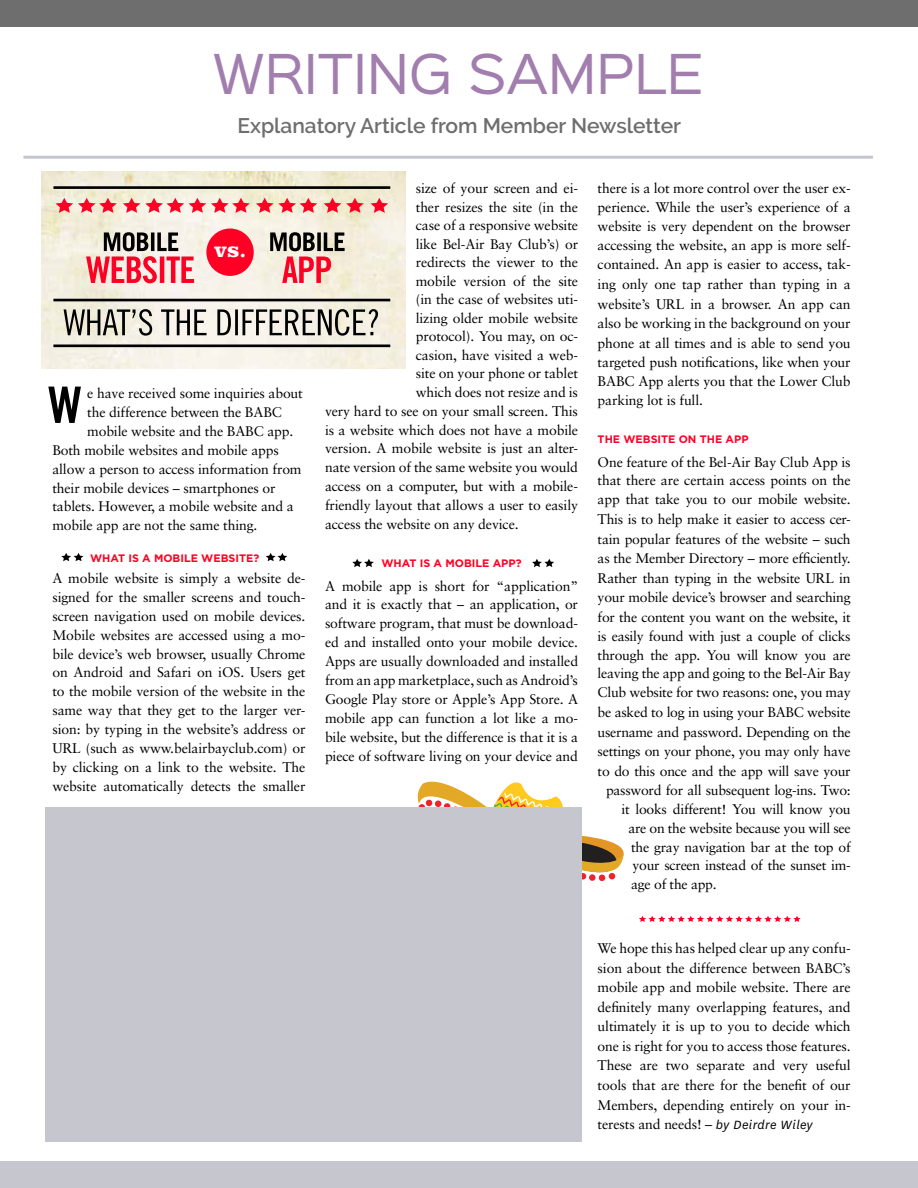
<style>
.page{position:relative;width:918px;height:1188px;background:#fff}
.page>*{position:absolute;margin:0;border:0;box-sizing:border-box;transform-origin:0 0}
.t1{font:49.5px "Sinkin Sans 400";color:#a27eae}
.t2{font:700 22.2px "Clarendon";color:#fff}
.t3{font:600 21px "Raleway";color:#6e6e6e}
.t4{font:13.95px/18.9px "Sabon";letter-spacing:-.01em;color:#000;text-align:justify}
.t5{font:700 10.8px "Gotham";color:#ff0024}
.s1{font-family:"National";font-style:italic}
</style>
<div class="page">
<div style="left:0;top:0;width:918px;height:27px;background:#6e6e6e"></div>
<hr style="left:23px;top:156px;width:850px;height:3px;background:#c6c7ce">
<div style="left:0;top:1161px;width:918px;height:27px;background:#c6c7ce"></div>
<img style="left:41px;top:171px;width:365px;height:197px">
<div style="left:206px;top:229px;width:48px;height:47px;background:#ff0024;border-radius:50%"></div>
<svg style="left:282px;top:257px;width:49px;height:26px"></svg>
<svg style="left:270px;top:232px;width:75px;height:19px"></svg>
<svg style="left:86px;top:232px;width:108px;height:51px;background:#d48c8f"></svg>
<svg style="left:64px;top:309px;width:314px;height:27px;background:#aba8a0"></svg>
<hr style="left:53px;top:345px;width:337px;height:2px;background:#000">
<hr style="left:53px;top:299px;width:337px;height:2px;background:#000">
<svg style="left:56px;top:198px;width:61px;height:15px"></svg>
<svg style="left:123px;top:198px;width:127px;height:15px;background:#f89ca0"></svg>
<svg style="left:256px;top:198px;width:61px;height:15px"></svg>
<svg style="left:324px;top:198px;width:40px;height:15px"></svg>
<svg style="left:371px;top:198px;width:17px;height:15px"></svg>
<hr style="left:53px;top:186px;width:337px;height:3px;background:#000">
<svg style="left:48px;top:387px;width:33px;height:36px"></svg>
<svg style="left:417px;top:781px;width:207px;height:107px"></svg>
<svg style="left:352px;top:559px;width:22px;height:8px"></svg>
<svg style="left:532px;top:559px;width:22px;height:8px"></svg>
<svg style="left:61px;top:553px;width:22px;height:8px"></svg>
<svg style="left:266px;top:553px;width:21px;height:8px"></svg>
<svg style="left:639px;top:916px;width:162px;height:6px"></svg>
<div style="left:45px;top:807px;width:536px;height:335px;background:#c6c7ce"></div>
<p class="t1" style="left:213px;top:32px;width:493px">WRITING SAMPLE</p>
<p class="t3" style="left:237px;top:114px;width:445px">Explanatory Article from Member Newsletter</p>
<p class="t2" style="left:214px;top:236px;width:34px">vs.</p>
<p class="t4" style="left:87px;top:384px;width:217px">e have received some inquiries about</p>
<p class="t4" style="left:87px;top:403px;width:196px">the difference between the BABC</p>
<p class="t4" style="left:87px;top:421px;width:208px">mobile website and the BABC app.</p>
<p class="t4" style="left:52px;top:440px;width:228px">Both mobile websites and mobile apps</p>
<p class="t4" style="left:52px;top:459px;width:251px">allow a person to access information from</p>
<p class="t4" style="left:52px;top:478px;width:225px">their mobile devices – smartphones or</p>
<p class="t4" style="left:52px;top:497px;width:243px">tablets. However, a mobile website and a</p>
<p class="t4" style="left:52px;top:516px;width:207px">mobile app are not the same thing.</p>
<p class="t5" style="left:90px;top:552px;width:171px">WHAT IS A MOBILE WEBSITE?</p>
<p class="t4" style="left:52px;top:569px;width:255px">A mobile website is simply a website de&shy;signed for the smaller screens and touch&shy;screen navigation used on mobile devices.<br>Mobile websites are accessed using a mo&shy;bile device’s web browser, usually Chrome on Android and Safari on iOS. Users get to the mobile version of the website in the same way that they get to the larger ver&shy;sion: by typing in the website’s address or URL (such as www.belairbayclub.com) or by clicking on a link to the website. The website automatically detects the smaller</p>
<p class="t4" style="left:416px;top:179px;width:164px">size of your screen and ei-</p>
<p class="t4" style="left:416px;top:197px;width:164px">ther resizes the site (in the</p>
<p class="t4" style="left:416px;top:216px;width:164px">case of a responsive website</p>
<p class="t4" style="left:416px;top:234px;width:164px">like Bel-Air Bay Club’s) or</p>
<p class="t4" style="left:416px;top:253px;width:164px">redirects the viewer to the</p>
<p class="t4" style="left:416px;top:271px;width:164px">mobile version of the site</p>
<p class="t4" style="left:416px;top:290px;width:164px">(in the case of websites uti-</p>
<p class="t4" style="left:416px;top:308px;width:164px">lizing older mobile website</p>
<p class="t4" style="left:416px;top:327px;width:164px">protocol). You may, on oc-</p>
<p class="t4" style="left:416px;top:345px;width:164px">casion, have visited a web-</p>
<p class="t4" style="left:416px;top:364px;width:164px">site on your phone or tablet</p>
<p class="t4" style="left:416px;top:382px;width:164px">which does not resize and is</p>
<p class="t4" style="left:325px;top:401px;width:255px">very hard to see on your small screen. This</p>
<p class="t4" style="left:325px;top:420px;width:255px">is a website which does not have a mobile</p>
<p class="t4" style="left:325px;top:439px;width:255px">version. A mobile website is just an alter-</p>
<p class="t4" style="left:325px;top:458px;width:255px">nate version of the same website you would</p>
<p class="t4" style="left:325px;top:477px;width:255px">access on a computer, but with a mobile-</p>
<p class="t4" style="left:325px;top:496px;width:255px">friendly layout that allows a user to easily</p>
<p class="t4" style="left:325px;top:514px;width:195px">access the website on any device.</p>
<p class="t5" style="left:382px;top:557px;width:142px">WHAT IS A MOBILE APP?</p>
<p class="t4" style="left:325px;top:576px;width:255px">A mobile app is short for “application” and it is exactly that – an application, or software program, that must be download&shy;ed and installed onto your mobile device.<br>Apps are usually downloaded and installed from an app marketplace, such as Android’s Google Play store or Apple’s App Store. A mobile app can function a lot like a mo&shy;bile website, but the difference is that it is a piece of software living on your device and</p>
<p class="t4" style="left:598px;top:178px;width:255px">there is a lot more control over the user ex&shy;perience. While the user’s experience of a website is very dependent on the browser accessing the website, an app is more self&shy;contained. An app is easier to access, tak&shy;ing only one tap rather than typing in a website’s URL in a browser. An app can also be working in the background on your phone at all times and is able to send you targeted push notifications, like when your BABC App alerts you that the Lower Club parking lot is full.</p>
<p class="t5" style="left:598px;top:433px;width:152px">THE WEBSITE ON THE APP</p>
<p class="t4" style="left:598px;top:452px;width:255px">One feature of the Bel-Air Bay Club App is</p>
<p class="t4" style="left:598px;top:471px;width:255px">that there are certain access points on the</p>
<p class="t4" style="left:598px;top:490px;width:255px">app that take you to our mobile website.</p>
<p class="t4" style="left:598px;top:509px;width:255px">This is to help make it easier to access cer-</p>
<p class="t4" style="left:598px;top:529px;width:255px">tain popular features of the website – such</p>
<p class="t4" style="left:598px;top:549px;width:255px">as the Member Directory – more efficiently.</p>
<p class="t4" style="left:598px;top:568px;width:255px">Rather than typing in the website URL in</p>
<p class="t4" style="left:598px;top:588px;width:255px">your mobile device’s browser and searching</p>
<p class="t4" style="left:598px;top:607px;width:255px">for the content you want on the website, it</p>
<p class="t4" style="left:598px;top:626px;width:255px">is easily found with just a couple of clicks</p>
<p class="t4" style="left:598px;top:645px;width:255px">through the app. You will know you are</p>
<p class="t4" style="left:598px;top:664px;width:255px">leaving the app and going to the Bel-Air Bay</p>
<p class="t4" style="left:598px;top:683px;width:255px">Club website for two reasons: one, you may</p>
<p class="t4" style="left:598px;top:703px;width:255px">be asked to log in using your BABC website</p>
<p class="t4" style="left:598px;top:722px;width:255px">username and password. Depending on the</p>
<p class="t4" style="left:598px;top:742px;width:255px">settings on your phone, you may only have</p>
<p class="t4" style="left:598px;top:761px;width:255px">to do this once and the app will save your</p>
<p class="t4" style="left:606px;top:780px;width:246px">password for all subsequent log-ins. Two:</p>
<p class="t4" style="left:621px;top:799px;width:231px">it looks different! You will know you</p>
<p class="t4" style="left:628px;top:818px;width:224px">are on the website because you will see</p>
<p class="t4" style="left:631px;top:837px;width:221px">the gray navigation bar at the top of</p>
<p class="t4" style="left:633px;top:856px;width:220px">your screen instead of the sunset im-</p>
<p class="t4" style="left:631px;top:875px;width:87px">age of the app.</p>
<p class="t4" style="left:598px;top:938px;width:255px;line-height:19.5px">We hope this has helped clear up any confu&shy;sion about the difference between BABC’s mobile app and mobile website. There are definitely many overlapping features, and ultimately it is up to you to decide which one is right for you to access those features.<br>These are two separate and very useful tools that are there for the benefit of our Members, depending entirely on your in&shy;terests and needs! – <span class="s1">by Deirdre Wiley</span></p>
</div>
